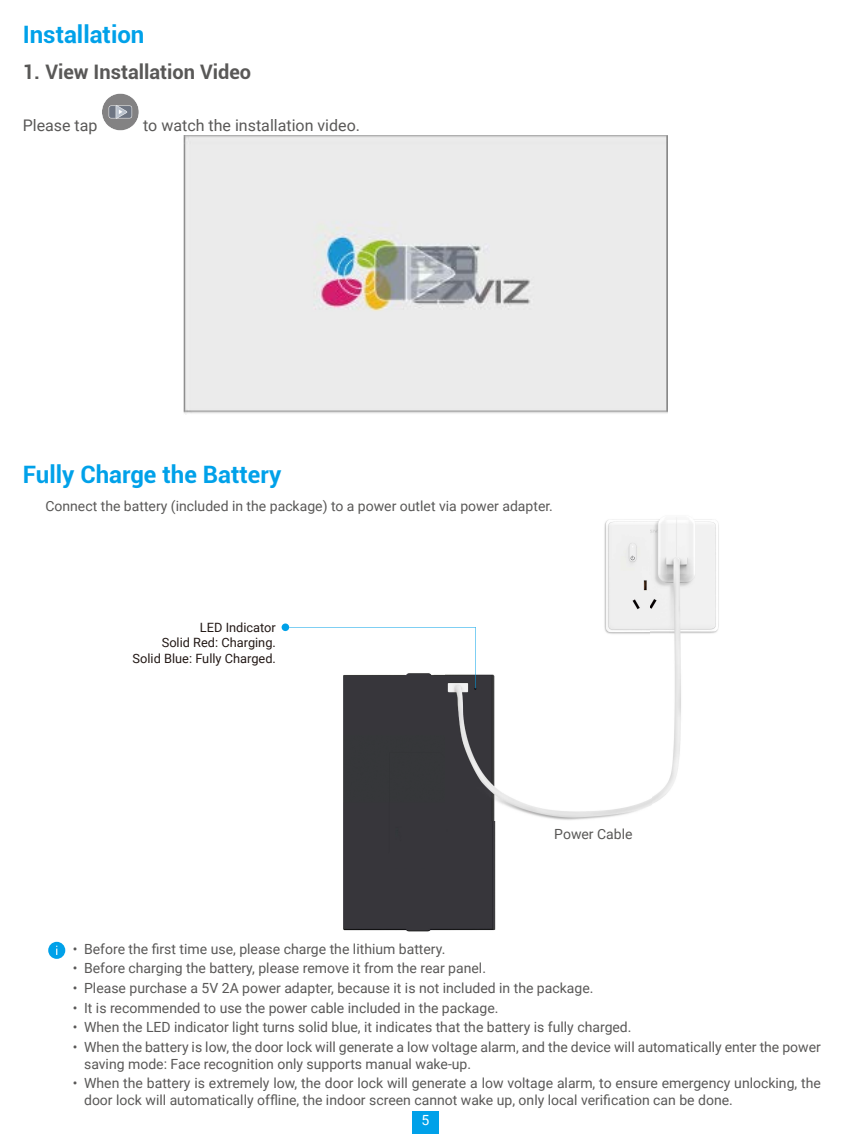
<style>
.page{position:relative;width:851px;height:1134px;background:#fff}
.page>*{position:absolute;margin:0;border:0;box-sizing:border-box;transform-origin:0 0}
.t1{font:700 24px "Roboto";color:#00a1e9}
.t2{font:700 20px "Roboto";color:#595857}
.t3{font:16px "Roboto";color:#595857}
.t4{font:14px/16.8px "Roboto";color:#595857}
.t5{font:14px "Roboto";color:#fff}
.t6{font:12.8px/15.4px "Roboto";color:#231916;text-align:right}
</style>
<div class="page">
<div style="left:412px;top:1111px;width:27px;height:23px;background:#00a1e9"></div>
<svg style="left:102px;top:93px;width:37px;height:38px"></svg>
<img style="left:183px;top:136px;width:484px;height:278px">
<div style="left:343px;top:688px;width:102px;height:114px;background:#36373a"></div>
<div style="left:343px;top:802px;width:153px;height:130px;background:#37363b"></div>
<img style="left:604px;top:519px;width:47px;height:115px">
<img style="left:651px;top:517px;width:68px;height:288px">
<img style="left:502px;top:793px;width:149px;height:27px">
<img style="left:445px;top:674px;width:57px;height:146px">
<svg style="left:289px;top:627px;width:187px;height:61px"></svg>
<div style="left:281px;top:623px;width:8px;height:8px;background:#00a1e8;border-radius:50%"></div>
<div style="left:48px;top:942px;width:17px;height:17px;background:#00a1e9;border-radius:50%"></div>
<h1 class="t1" style="left:23px;top:18px;width:123px">Installation</h1>
<h2 class="t2" style="left:23px;top:57px;width:230px">1. View Installation Video</h2>
<p class="t3" style="left:23px;top:114px;width:76px">Please tap</p>
<p class="t3" style="left:143px;top:114px;width:218px">to watch the installation video.</p>
<h1 class="t1" style="left:23px;top:457px;width:260px">Fully Charge the Battery</h1>
<p class="t4" style="left:45px;top:497px;width:509px">Connect the battery (included in the package) to a power outlet via power adapter.</p>
<p class="t6" style="left:133px;top:619px;width:145px">LED Indicator<br>Solid Red: Charging.<br>Solid Blue: Fully Charged.</p>
<p class="t4" style="left:554px;top:825px;width:80px">Power Cable</p>
<p class="t4" style="left:73px;top:940px;width:374px">• Before the first time use, please charge the lithium battery.</p>
<p class="t4" style="left:73px;top:959px;width:415px">• Before charging the battery, please remove it from the rear panel.</p>
<p class="t4" style="left:73px;top:979px;width:522px">• Please purchase a 5V 2A power adapter, because it is not included in the package.</p>
<p class="t4" style="left:73px;top:999px;width:427px">• It is recommended to use the power cable included in the package.</p>
<p class="t4" style="left:73px;top:1018px;width:560px">• When the LED indicator light turns solid blue, it indicates that the battery is fully charged.</p>
<p class="t4" style="left:84px;top:1038px;width:738px;text-indent:-11px">• When the battery is low, the door lock will generate a low voltage alarm, and the device will automatically enter the power saving mode: Face recognition only supports manual wake-up.</p>
<p class="t4" style="left:84px;top:1074px;width:738px;text-indent:-11px">• When the battery is extremely low, the door lock will generate a low voltage alarm, to ensure emergency unlocking, the door lock will automatically offline, the indoor screen cannot wake up, only local verification can be done.</p>
<p class="t5" style="left:421px;top:1111px;width:9px">5</p>
</div>
